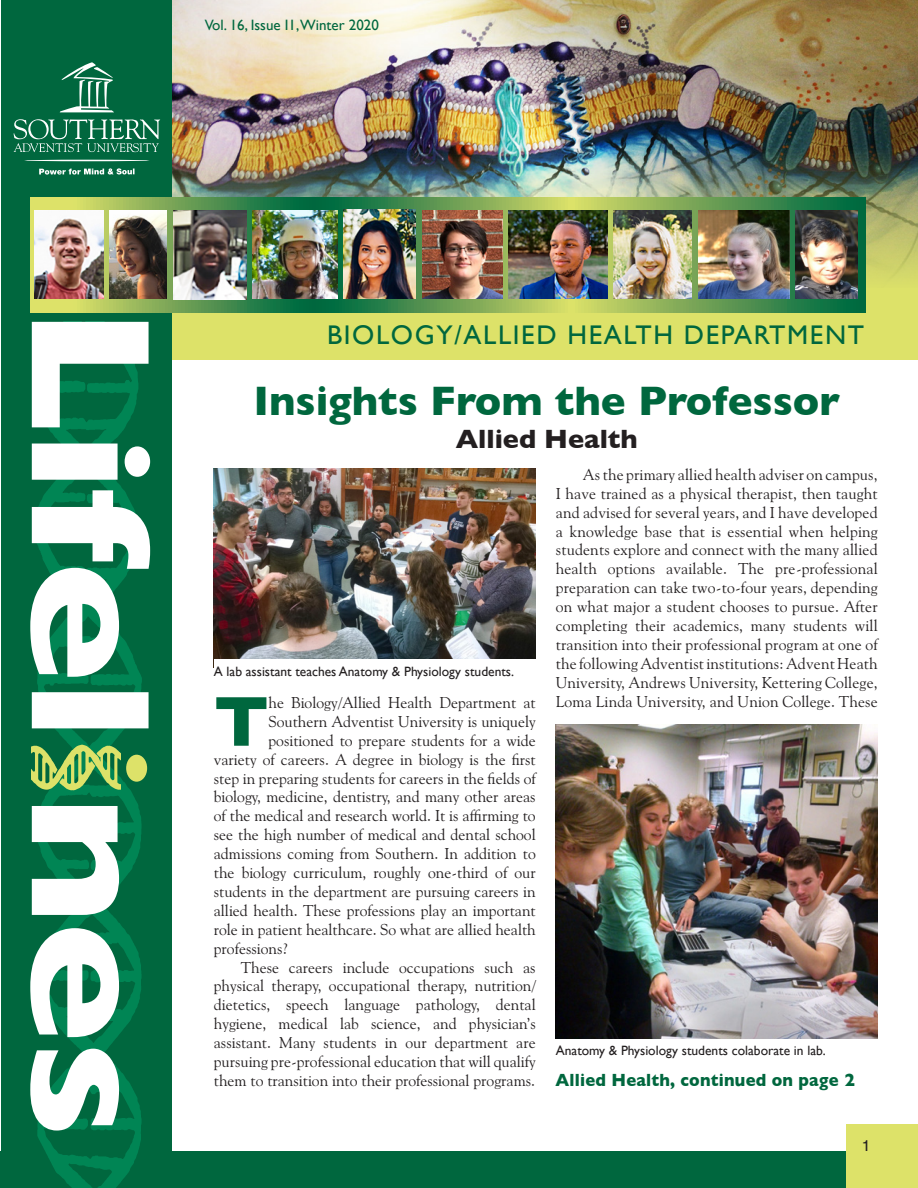
<style>
.page{position:relative;width:918px;height:1188px;background:#fff}
.page>*{position:absolute;margin:0;border:0;box-sizing:border-box;transform-origin:0 0}
.Paragraph_Style_1{font:700 71.55px "Gill Sans";color:#00673e}
.Secondary_head{font:700 42px "Gill Sans";color:#00673e}
.t1{font:27px "Gill Sans";letter-spacing:.06em;color:#00673e}
.subhead{font:700 27px "Gill Sans";color:#231f20}
.body_copy{font:700 18px "Gill Sans";letter-spacing:.015em;color:#00673e;scale:.92 1}
.body_copy-2{font:15.75px/18.9px "Goudy Old Style BT";letter-spacing:.005em;color:#231f20;text-align:justify}
.Paragraph_Style_1-2{font:15.75px "Goudy Old Style BT";color:#231f20}
.body_copy-3{font:15.75px "Helvetica";color:#231f20}
.sidebar_heading{font:15px "Gill Sans";color:#00673e}
.cutline{font:13.5px "Gill Sans";color:#231f20}
</style>
<div class="page">
<div style="left:173px;top:0;width:745px;height:360px;background:#dde269"></div>
<img style="left:172px;top:0;width:746px;height:279px">
<div style="left:1px;top:0;width:171px;height:1182px;background:#00673e"></div>
<div style="left:0;top:1151px;width:918px;height:37px;background:#00673e"></div>
<img style="left:37px;top:1131px;width:104px;height:57px">
<div style="left:846px;top:1124px;width:72px;height:64px;background:#dde269"></div>
<svg style="left:60px;top:62px;width:54px;height:50px"></svg>
<svg style="left:14px;top:119px;width:146px;height:33px"></svg>
<svg style="left:39px;top:168px;width:96px;height:7px"></svg>
<hr style="left:24px;top:160px;width:126px;height:1px;background:#fff;border-radius:50%">
<img style="left:214px;top:468px;width:322px;height:191px">
<img style="left:556px;top:724px;width:322px;height:315px">
<svg style="left:30px;top:198px;width:836px;height:114px;background:#6a9e55"></svg>
<img style="left:34px;top:210px;width:69px;height:89px">
<img style="left:344px;top:210px;width:72px;height:89px">
<img style="left:253px;top:210px;width:84px;height:89px">
<img style="left:614px;top:210px;width:78px;height:89px">
<img style="left:422px;top:210px;width:80px;height:89px">
<img style="left:173px;top:210px;width:73px;height:89px">
<img style="left:109px;top:210px;width:58px;height:89px">
<img style="left:509px;top:210px;width:98px;height:89px">
<img style="left:795px;top:210px;width:63px;height:89px">
<img style="left:698px;top:210px;width:91px;height:89px">
<svg style="left:30px;top:322px;width:120px;height:809px"></svg>
<p class="sidebar_heading" style="left:205px;top:16px;width:176px">Vol. 16, Issue I1,Winter 2020</p>
<p class="t1" style="left:327px;top:319px;width:538px">BIOLOGY/ALLIED HEALTH DEPARTMENT</p>
<p class="Secondary_head" style="left:253px;top:368px;width:588px">Insights From the Professor</p>
<p class="subhead" style="left:456px;top:417px;width:184px">Allied Health</p>
<p class="cutline" style="left:214px;top:664px;width:302px">A lab assistant teaches Anatomy &amp; Physiology students.</p>
<p class="Paragraph_Style_1" style="left:214px;top:665px;width:56px">T</p>
<p class="Paragraph_Style_1-2" style="left:269px;top:693px;width:269px">he Biology/Allied Health Department at</p>
<p class="Paragraph_Style_1-2" style="left:269px;top:712px;width:269px">Southern Adventist University is uniquely</p>
<p class="Paragraph_Style_1-2" style="left:269px;top:731px;width:269px">positioned to prepare students for a wide</p>
<p class="Paragraph_Style_1-2" style="left:214px;top:749px;width:323px">variety of careers. A degree in biology is the first</p>
<p class="Paragraph_Style_1-2" style="left:214px;top:768px;width:323px">step in preparing students for careers in the fields of</p>
<p class="Paragraph_Style_1-2" style="left:214px;top:787px;width:323px">biology, medicine, dentistry, and many other areas</p>
<p class="Paragraph_Style_1-2" style="left:214px;top:806px;width:323px">of the medical and research world. It is affirming to</p>
<p class="Paragraph_Style_1-2" style="left:214px;top:825px;width:323px">see the high number of medical and dental school</p>
<p class="Paragraph_Style_1-2" style="left:214px;top:844px;width:323px">admissions coming from Southern. In addition to</p>
<p class="Paragraph_Style_1-2" style="left:214px;top:863px;width:323px">the biology curriculum, roughly one-third of our</p>
<p class="Paragraph_Style_1-2" style="left:214px;top:882px;width:323px">students in the department are pursuing careers in</p>
<p class="Paragraph_Style_1-2" style="left:214px;top:901px;width:323px">allied health. These professions play an important</p>
<p class="Paragraph_Style_1-2" style="left:214px;top:920px;width:323px">role in patient healthcare. So what are allied health</p>
<p class="Paragraph_Style_1-2" style="left:214px;top:938px;width:76px">professions?</p>
<p class="body_copy-2" style="left:214px;top:957px;width:323px;text-indent:27px">These careers include occupations such as physical therapy, occupational therapy, nutrition/ dietetics, speech language pathology, dental hygiene, medical lab science, and physician’s assistant. Many students in our department are pursuing pre-professional education that will qualify them to transition into their professional programs.</p>
<p class="body_copy-2" style="left:556px;top:465px;width:323px;text-indent:27px">As the primary allied health adviser on campus, I have trained as a physical therapist, then taught and advised for several years, and I have developed a knowledge base that is essential when helping students explore and connect with the many allied health options available. The pre-professional preparation can take two-to-four years, depending on what major a student chooses to pursue. After completing their academics, many students will transition into their professional program at one of the following Adventist institutions: Advent Heath University, Andrews University, Kettering College, Loma Linda University, and Union College. These</p>
<p class="cutline" style="left:556px;top:1042px;width:271px">Anatomy &amp; Physiology students colaborate in lab.</p>
<p class="body_copy" style="left:556px;top:1066px;width:327px">Allied Health, continued on page 2</p>
<p class="body_copy-3" style="left:862px;top:1133px;width:10px">1</p>
</div>
